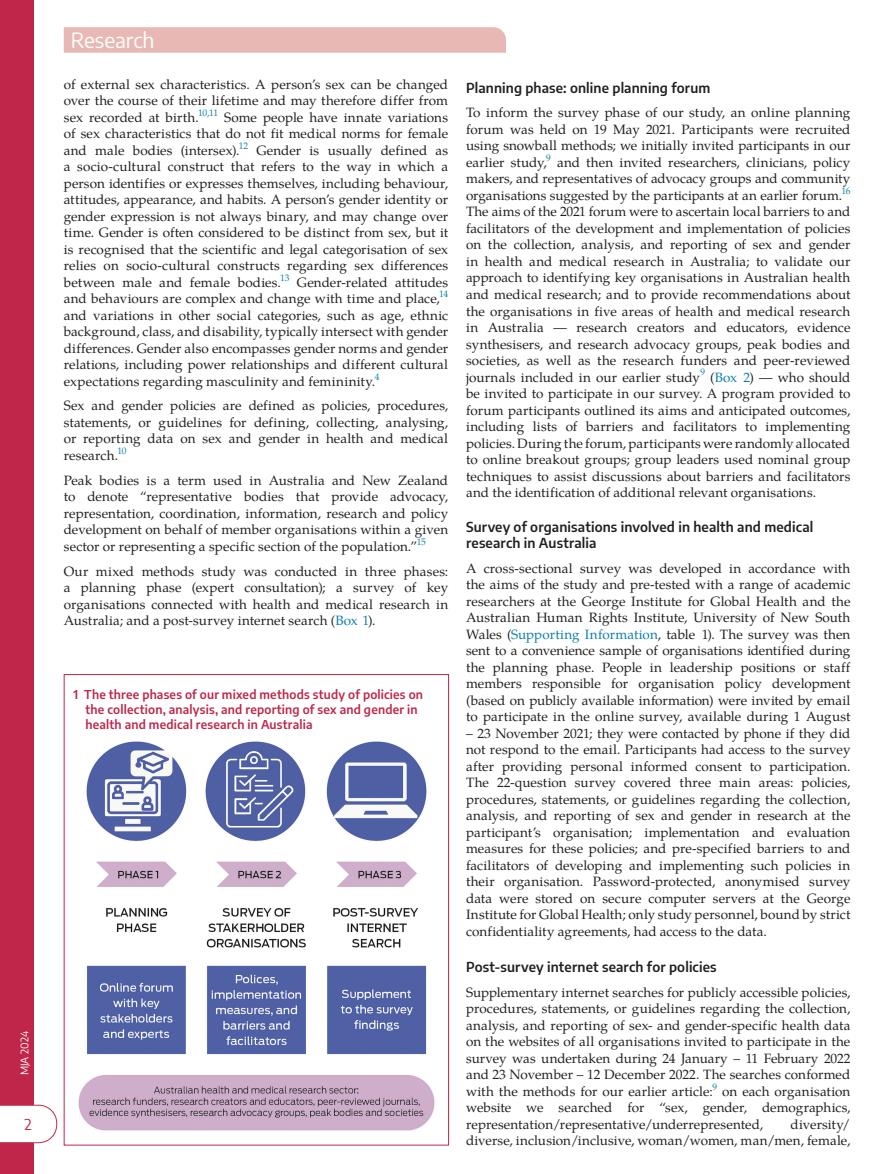
<style>
.page{position:relative;width:893px;height:1174px;background:#fff}
.page>*{position:absolute;margin:0;border:0;box-sizing:border-box;transform-origin:0 0}
.t1{font:21px "Encode Sans";color:#fff}
.t2{font:15px "Encode Sans";color:#bf2649}
.t3{font:13.5px/16.5px "Te X Gyre Pagella";letter-spacing:.005em;color:#231f20;text-align:justify}
.t4{font:600 13.5px/16.5px "Encode Sans";letter-spacing:.01em;color:#231f20}
.t5{font:600 12px/15.3px "Encode Sans";letter-spacing:.015em;color:#bf2649}
.t6{font:10.5px "Encode Sans";letter-spacing:-.005em;color:#fff}
.s1{color:#0d7fac}
</style>
<div class="page">
<div style="left:0;top:0;width:34px;height:1174px;background:#bf2649"></div>
<div style="left:0;top:1105px;width:57px;height:37px;background:#fff"></div>
<svg style="left:64px;top:27px;width:442px;height:26px;background:#e8bab5"></svg>
<img style="left:78px;top:741px;width:357px;height:390px">
<p class="t6" style="left:17px;top:1075px;width:46px;rotate:-90deg">MJA 2024</p>
<p class="t2" style="left:25px;top:1114px;width:9px">2</p>
<h1 class="t1" style="left:71px;top:25px;width:85px">Research</h1>
<p class="t3" style="left:64px;top:75px;width:386px">of external sex characteristics. A person’s sex can be changed over the course of their lifetime and may therefore differ from sex recorded at birth.<sup>10,11</sup> Some people have innate variations of sex characteristics that do not fit medical norms for female and male bodies (intersex).<sup>12</sup> Gender is usually defined as a socio-cultural construct that refers to the way in which a person identifies or expresses themselves, including behaviour, attitudes, appearance, and habits. A person’s gender identity or gender expression is not always binary, and may change over time. Gender is often considered to be distinct from sex, but it is recognised that the scientific and legal categorisation of sex relies on socio-cultural constructs regarding sex differences between male and female bodies.<sup>13</sup> Gender-related attitudes and behaviours are complex and change with time and place,<sup>14 </sup>and variations in other social categories, such as age, ethnic background, class, and disability, typically intersect with gender differences. Gender also encompasses gender norms and gender relations, including power relationships and different cultural expectations regarding masculinity and femininity.<sup>4</sup></p>
<p class="t3" style="left:64px;top:397px;width:386px">Sex and gender policies are defined as policies, procedures, statements, or guidelines for defining, collecting, analysing, or reporting data on sex and gender in health and medical research.<sup>10</sup></p>
<p class="t3" style="left:64px;top:471px;width:386px">Peak bodies is a term used in Australia and New Zealand to denote “representative bodies that provide advocacy, representation, coordination, information, research and policy development on behalf of member organisations within a given sector or representing a specific section of the population.”<sup>15</sup></p>
<p class="t3" style="left:64px;top:562px;width:386px">Our mixed methods study was conducted in three phases: a planning phase (expert consultation); a survey of key organisations connected with health and medical research in Australia; and a post-survey internet search (<span class="s1">Box 1</span>).</p>
<p class="t5" style="left:86px;top:686px;width:339px;text-indent:-12px">1 The three phases of our mixed methods study of policies on the collection, analysis, and reporting of sex and gender in health and medical research in Australia</p>
<p class="t4" style="left:466px;top:79px;width:246px">Planning phase: online planning forum</p>
<p class="t3" style="left:466px;top:104px;width:386px">To inform the survey phase of our study, an online planning forum was held on 19 May 2021. Participants were recruited using snowball methods; we initially invited participants in our earlier study,<sup>9</sup> and then invited researchers, clinicians, policy makers, and representatives of advocacy groups and community organisations suggested by the participants at an earlier forum.<sup>16<br></sup>The aims of the 2021 forum were to ascertain local barriers to and facilitators of the development and implementation of policies on the collection, analysis, and reporting of sex and gender in health and medical research in Australia; to validate our approach to identifying key organisations in Australian health and medical research; and to provide recommendations about the organisations in five areas of health and medical research in Australia — research creators and educators, evidence synthesisers, and research advocacy groups, peak bodies and societies, as well as the research funders and peer-reviewed journals included in our earlier study<sup>9</sup> (<span class="s1">Box 2</span>) — who should be invited to participate in our survey. A program provided to forum participants outlined its aims and anticipated outcomes, including lists of barriers and facilitators to implementing policies. During the forum, participants were randomly allocated to online breakout groups; group leaders used nominal group techniques to assist discussions about barriers and facilitators and the identification of additional relevant organisations.</p>
<p class="t4" style="left:466px;top:517px;width:349px">Survey of organisations involved in health and medical research in Australia</p>
<p class="t3" style="left:466px;top:559px;width:386px">A cross-sectional survey was developed in accordance with the aims of the study and pre-tested with a range of academic researchers at the George Institute for Global Health and the Australian Human Rights Institute, University of New South Wales (<span class="s1">Supporting Information</span>, table 1). The survey was then sent to a convenience sample of organisations identified during the planning phase. People in leadership positions or staff members responsible for organisation policy development (based on publicly available information) were invited by email to participate in the online survey, available during 1 August</p>
<p class="t3" style="left:466px;top:724px;width:386px">– 23 November 2021; they were contacted by phone if they did not respond to the email. Participants had access to the survey after providing personal informed consent to participation.<br>The 22-question survey covered three main areas: policies, procedures, statements, or guidelines regarding the collection, analysis, and reporting of sex and gender in research at the participant’s organisation; implementation and evaluation measures for these policies; and pre-specified barriers to and facilitators of developing and implementing such policies in their organisation. Password-protected, anonymised survey data were stored on secure computer servers at the George Institute for Global Health; only study personnel, bound by strict confidentiality agreements, had access to the data.</p>
<p class="t4" style="left:466px;top:958px;width:252px">Post-survey internet search for policies</p>
<p class="t3" style="left:466px;top:983px;width:386px">Supplementary internet searches for publicly accessible policies, procedures, statements, or guidelines regarding the collection, analysis, and reporting of sex- and gender-specific health data on the websites of all organisations invited to participate in the survey was undertaken during 24 January – 11 February 2022 and 23 November – 12 December 2022. The searches conformed with the methods for our earlier article:<sup>9</sup> on each organisation website we searched for “sex, gender, demographics, representation/representative/underrepresented,</p>
<p class="t3" style="left:466px;top:1115px;width:386px;text-align:right">diversity/<br>diverse, inclusion/inclusive, woman/women, man/men, female,</p>
</div>
